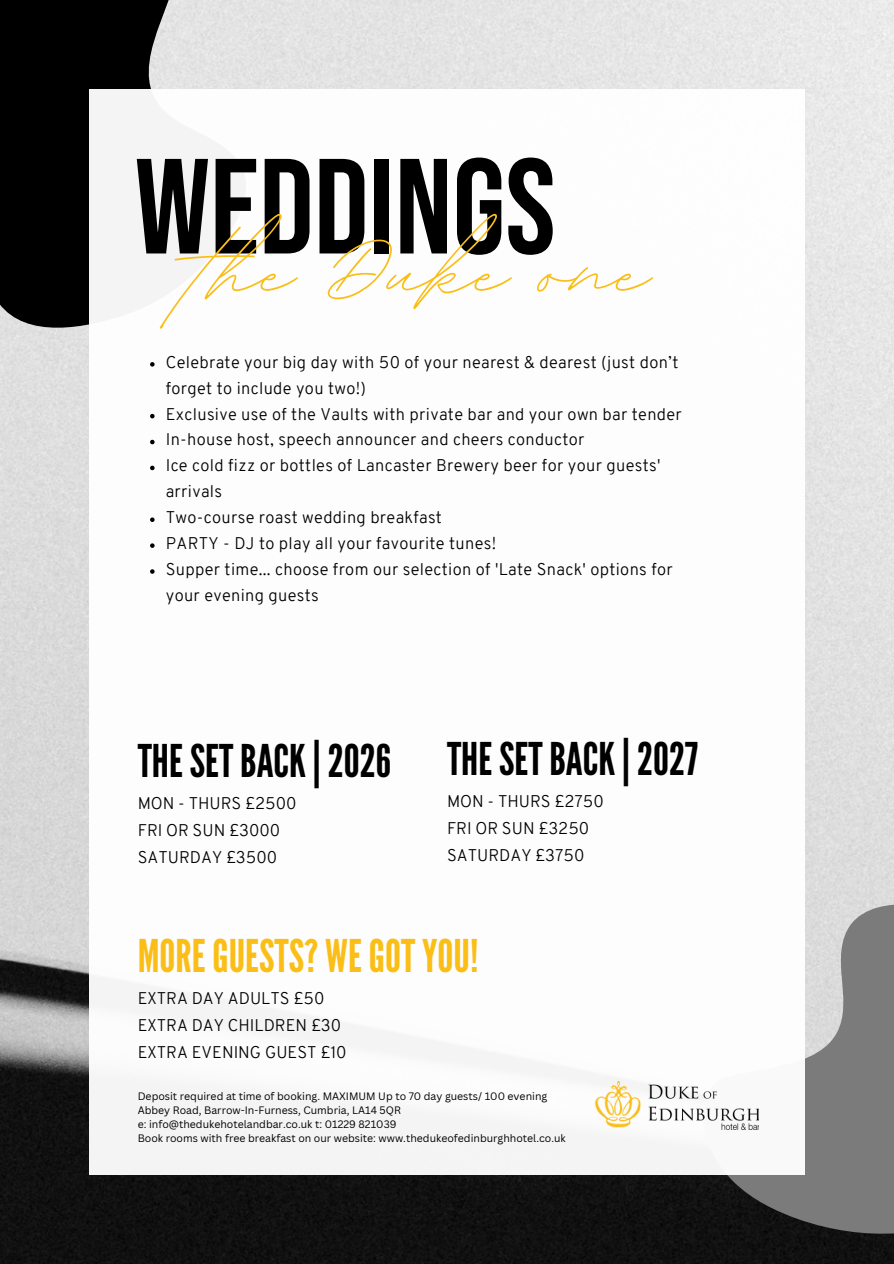
<style>
.page{position:relative;width:894px;height:1264px;background:#fff}
.page>*{position:absolute;margin:0;border:0;box-sizing:border-box;transform-origin:0 0}
.t1{font:150.6px "BD Script";color:#fabe17}
.t2{font:135px "Bebas Neue";color:#000}
.t3{font:45px "League Gothic";color:#000}
.t4{font:45px "League Gothic";color:#fabe17}
.t5{font:300 16.5px/26px "Overpass";letter-spacing:.02em;color:#000}
.t6{font:300 16.5px/27px "Overpass";color:#000}
.t7{font:10.5px/14px "Canva Sans";color:#000}
</style>
<div class="page">
<img style="left:0;top:0;width:893px;height:1263px">
<svg style="left:0;top:0;width:338px;height:382px;background:#565656"></svg>
<svg style="left:673px;top:843px;width:220px;height:420px;background:#777"></svg>
<div style="left:89px;top:89px;width:715px;height:1085px;background:#fff"></div>
<img style="left:647px;top:1084px;width:111px;height:45px">
<img style="left:588px;top:1081px;width:58px;height:47px">
<svg style="left:150px;top:362px;width:4px;height:4px"></svg>
<svg style="left:150px;top:414px;width:4px;height:4px"></svg>
<svg style="left:150px;top:440px;width:4px;height:4px"></svg>
<svg style="left:150px;top:465px;width:4px;height:5px"></svg>
<svg style="left:150px;top:517px;width:4px;height:5px"></svg>
<svg style="left:150px;top:543px;width:4px;height:5px"></svg>
<svg style="left:150px;top:569px;width:4px;height:5px"></svg>
<h2 class="t2" style="left:135px;top:132px;width:422px">WEDDINGS</h2>
<h1 class="t1" style="left:192px;top:172px;width:457px">the Duke one</h1>
<p class="t5" style="left:166px;top:350px;width:517px">Celebrate your big day with 50 of your nearest &amp; dearest (just don’t forget to include you two!)<br>Exclusive use of the Vaults with private bar and your own bar tender In-house host, speech announcer and cheers conductor<br>Ice cold fizz or bottles of Lancaster Brewery beer for your guests' arrivals<br>Two-course roast wedding breakfast<br>PARTY - DJ to play all your favourite tunes!<br>Supper time... choose from our selection of 'Late Snack' options for your evening guests</p>
<h3 class="t3" style="left:138px;top:734px;width:561px">THESETBACK|2026 THESETBACK|2027</h3>
<p class="t6" style="left:138px;top:791px;width:160px">MON - THURS £2500<br>FRI OR SUN £3000<br>SATURDAY £3500</p>
<p class="t6" style="left:447px;top:789px;width:158px">MON - THURS £2750<br>FRI OR SUN £3250<br>SATURDAY £3750</p>
<h3 class="t4" style="left:138px;top:930px;width:342px">MOREGUESTS? WEGOTYOU!</h3>
<p class="t6" style="left:138px;top:986px;width:210px">EXTRA DAY ADULTS £50<br>EXTRA DAY CHILDREN £30<br>EXTRA EVENING GUEST £10</p>
<p class="t7" style="left:138px;top:1088px;width:429px">Deposit required at time of booking. MAXIMUM Up to 70 day guests/ 100 evening Abbey Road, Barrow-In-Furness, Cumbria, LA14 5QR<br>e: info@thedukehotelandbar.co.uk t: 01229 821039<br>Book rooms with free breakfast on our website: www.thedukeofedinburghhotel.co.uk</p>
</div>
